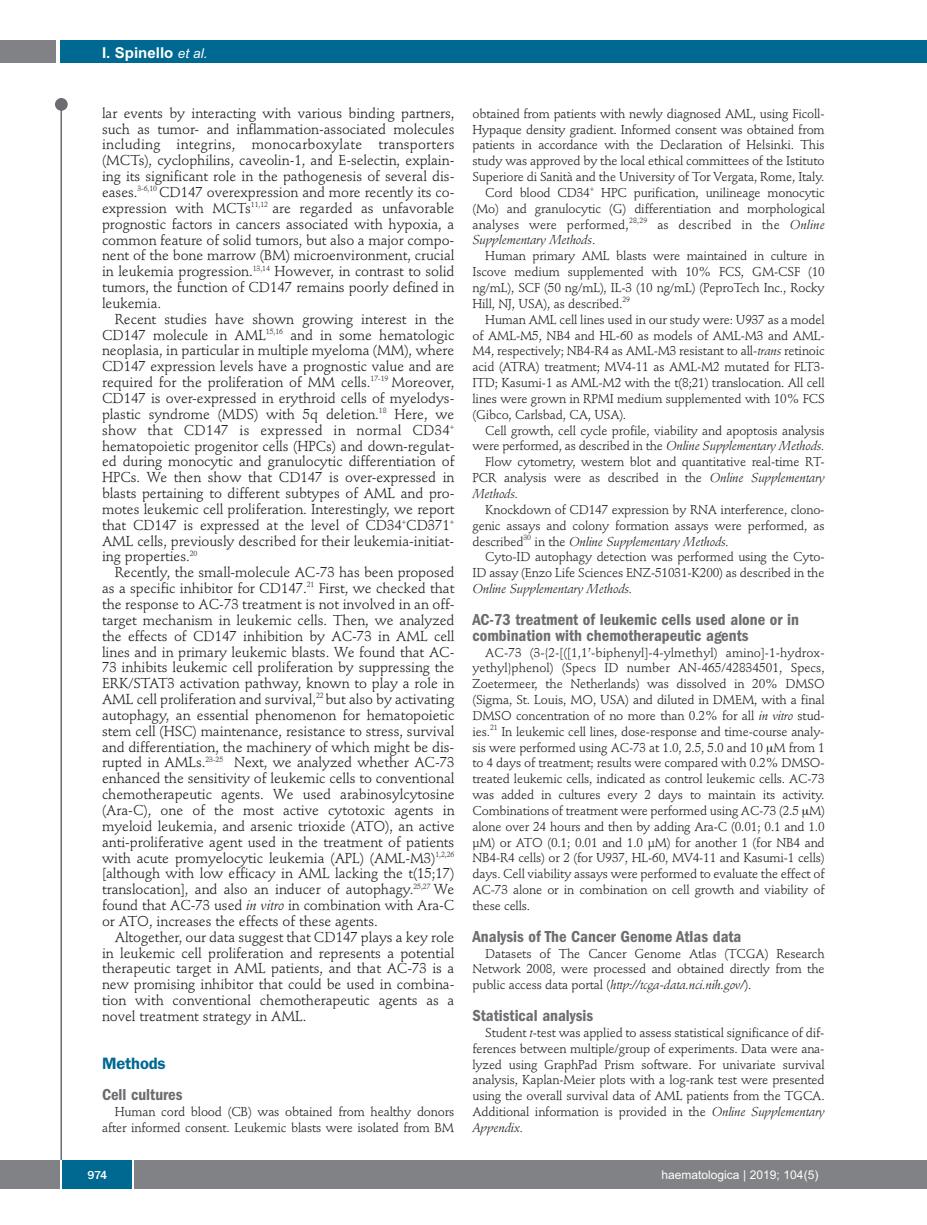
<style>
.page{position:relative;width:927px;height:1225px;background:#fff}
.page>*{position:absolute;margin:0;border:0;box-sizing:border-box;transform-origin:0 0}
.t1{font:600 condensed 16.5px/15.9px "Franklin Gothic";color:#6c6d70}
.t2{font:600 16.5px "Franklin Gothic";letter-spacing:-.01em;color:#006991}
.t3{font:700 15px "Arial";color:#fff}
.t4{font:14.25px/15.9px "Stempel Schneidler";letter-spacing:-.005em;color:#231f20;text-align:justify}
.t5{font:12.75px/15.9px "Stempel Schneidler";letter-spacing:-.015em;color:#231f20;text-align:justify}
.t6{font:italic 12.75px "Stempel Schneidler";letter-spacing:-.015em;color:#231f20}
.t7{font:12.75px "Stempel Schneidler";letter-spacing:.005em;color:#231f20}
.t8{font:12px "Arial";color:#fff}
.t9{font:500 12px "Franklin Gothic";color:#fff}
.s1{font-weight:400;font-style:italic;font-size:13.5px}
.s2{font-style:italic}
.s3{font-style:normal}
</style>
<div class="page">
<div style="left:911px;top:40px;width:16px;height:22px;background:#006991"></div>
<div style="left:910px;top:1160px;width:17px;height:28px;background:#808285"></div>
<div style="left:55px;top:98px;width:13px;height:13px;background:#6c6d70;border-radius:50%"></div>
<hr style="left:60px;top:101px;width:2px;height:1061px;background:#6c6d70">
<div style="left:60px;top:40px;width:852px;height:22px;background:#006991"></div>
<div style="left:0;top:40px;width:56px;height:22px;background:#808285"></div>
<div style="left:0;top:1160px;width:911px;height:28px;background:#808285"></div>
<div style="left:62px;top:1160px;width:71px;height:28px;background:#006991"></div>
<hr style="left:60px;top:1160px;width:2px;height:28px;background:#fff">
<svg style="left:133px;top:1160px;width:1px;height:28px"></svg>
<p class="t3" style="left:102px;top:44px;width:107px">I. Spinello <span class="s1">et al.</span></p>
<p class="t4" style="left:102px;top:106px;width:354px">lar events by interacting with various binding partners, such as tumor- and inflammation-associated molecules including integrins, monocarboxylate transporters (MCTs), cyclophilins, caveolin-1, and E-selectin, explain&shy;ing its significant role in the pathogenesis of several dis&shy;eases.<sup>3-6,10</sup> CD147 overexpression and more recently its co&shy;expression with MCTs<sup>11,12</sup> are regarded as unfavorable prognostic factors in cancers associated with hypoxia, a common feature of solid tumors, but also a major compo&shy;nent of the bone marrow (BM) microenvironment, crucial in leukemia progression.<sup>13,14</sup> However, in contrast to solid tumors, the function of CD147 remains poorly defined in leukemia.</p>
<p class="t4" style="left:102px;top:312px;width:354px;text-indent:13px">Recent studies have shown growing interest in the CD147 molecule in AML<sup>15,16</sup> and in some hematologic neoplasia, in particular in multiple myeloma (MM), where CD147 expression levels have a prognostic value and are required for the proliferation of MM cells.<sup>17-19</sup> Moreover, CD147 is over-expressed in erythroid cells of myelodys&shy;plastic syndrome (MDS) with 5q deletion.<sup>18</sup> Here, we show that CD147 is expressed in normal CD34<sup>+ </sup>hematopoietic progenitor cells (HPCs) and down-regulat&shy;ed during monocytic and granulocytic differentiation of HPCs. We then show that CD147 is over-expressed in blasts pertaining to different subtypes of AML and pro&shy;motes leukemic cell proliferation. Interestingly, we report that CD147 is expressed at the level of CD34<sup>+</sup>CD371<sup>+ </sup>AML cells, previously described for their leukemia-initiat&shy;ing properties.<sup>20</sup></p>
<p class="t4" style="left:102px;top:566px;width:354px;text-indent:13px">Recently, the small-molecule AC-73 has been proposed as a specific inhibitor for CD147.<sup>21</sup> First, we checked that the response to AC-73 treatment is not involved in an off&shy;target mechanism in leukemic cells. Then, we analyzed the effects of CD147 inhibition by AC-73 in AML cell lines and in primary leukemic blasts. We found that AC-73 inhibits leukemic cell proliferation by suppressing the ERK/STAT3 activation pathway, known to play a role in AML cell proliferation and survival,<sup>22</sup> but also by activating autophagy, an essential phenomenon for hematopoietic stem cell (HSC) maintenance, resistance to stress, survival and differentiation, the machinery of which might be dis&shy;rupted in AMLs.<sup>23-25</sup> Next, we analyzed whether AC-73 enhanced the sensitivity of leukemic cells to conventional chemotherapeutic agents. We used arabinosylcytosine (Ara-C), one of the most active cytotoxic agents in myeloid leukemia, and arsenic trioxide (ATO), an active anti-proliferative agent used in the treatment of patients with acute promyelocytic leukemia (APL) (AML-M3)<sup>1,2,26 </sup>[although with low efficacy in AML lacking the t(15;17) translocation], and also an inducer of autophagy.<sup>25,27</sup> We found that AC-73 used <span class="s2">in vitro</span> in combination with Ara-C or ATO, increases the effects of these agents.</p>
<p class="t4" style="left:102px;top:930px;width:354px;text-indent:13px">Altogether, our data suggest that CD147 plays a key role in leukemic cell proliferation and represents a potential therapeutic target in AML patients, and that AC-73 is a new promising inhibitor that could be used in combina&shy;tion with conventional chemotherapeutic agents as a novel treatment strategy in AML.</p>
<p class="t2" style="left:102px;top:1057px;width:65px">Methods</p>
<p class="t1" style="left:102px;top:1088px;width:82px">Cell cultures</p>
<p class="t5" style="left:102px;top:1105px;width:354px;text-align:right">Human cord blood (CB) was obtained from healthy donors after informed consent. Leukemic blasts were isolated from BM</p>
<p class="t5" style="left:472px;top:107px;width:354px">obtained from patients with newly diagnosed AML, using Ficoll-</p>
<p class="t5" style="left:472px;top:122px;width:354px">Hypaque density gradient. Informed consent was obtained from</p>
<p class="t5" style="left:472px;top:138px;width:354px">patients in accordance with the Declaration of Helsinki. This</p>
<p class="t5" style="left:472px;top:154px;width:354px">study was approved by the local ethical committees of the Istituto</p>
<p class="t5" style="left:472px;top:170px;width:354px">Superiore di Sanità and the University of Tor Vergata, Rome, Italy.</p>
<p class="t5" style="left:485px;top:186px;width:341px">Cord blood CD34<sup>+</sup> HPC purification, unilineage monocytic</p>
<p class="t5" style="left:472px;top:202px;width:354px">(Mo) and granulocytic (G) differentiation and morphological</p>
<p class="t7" style="left:472px;top:219px;width:354px">analyses were performed,<sup>28,29</sup> as described in the <span class="s2">Online</span></p>
<p class="t6" style="left:472px;top:235px;width:124px">Supplementary Methods<span class="s3">.</span></p>
<p class="t5" style="left:485px;top:249px;width:341px">Human primary AML blasts were maintained in culture in</p>
<p class="t5" style="left:472px;top:265px;width:354px">Iscove medium supplemented with 10% FCS, GM-CSF (10</p>
<p class="t5" style="left:472px;top:281px;width:354px">ng/mL), SCF (50 ng/mL), IL-3 (10 ng/mL) (PeproTech Inc., Rocky</p>
<p class="t5" style="left:472px;top:297px;width:159px">Hill, NJ, USA), as described.<sup>29</sup></p>
<p class="t5" style="left:485px;top:313px;width:341px">Human AML cell lines used in our study were: U937 as a model</p>
<p class="t5" style="left:472px;top:328px;width:354px">of AML-M5, NB4 and HL-60 as models of AML-M3 and AML-</p>
<p class="t5" style="left:472px;top:344px;width:354px">M4, respectively; NB4-R4 as AML-M3 resistant to all-<span class="s2">trans</span> retinoic</p>
<p class="t5" style="left:472px;top:360px;width:354px">acid (ATRA) treatment; MV4-11 as AML-M2 mutated for FLT3-</p>
<p class="t5" style="left:472px;top:376px;width:354px">ITD; Kasumi-1 as AML-M2 with the t(8;21) translocation. All cell</p>
<p class="t5" style="left:472px;top:392px;width:354px">lines were grown in RPMI medium supplemented with 10% FCS</p>
<p class="t5" style="left:472px;top:408px;width:155px">(Gibco, Carlsbad, CA, USA).</p>
<p class="t5" style="left:485px;top:423px;width:341px">Cell growth, cell cycle profile, viability and apoptosis analysis</p>
<p class="t5" style="left:472px;top:439px;width:354px">were performed, as described in the <span class="s2">Online Supplementary Methods.</span></p>
<p class="t5" style="left:485px;top:455px;width:341px">Flow cytometry, western blot and quantitative real-time RT-</p>
<p class="t5" style="left:472px;top:471px;width:354px">PCR analysis were as described in the <span class="s2">Online Supplementary</span></p>
<p class="t6" style="left:472px;top:488px;width:47px">Methods.</p>
<p class="t5" style="left:472px;top:503px;width:354px;text-indent:13px">Knockdown of CD147 expression by RNA interference, clono&shy;genic assays and colony formation assays were performed, as described<sup>30</sup> in the <span class="s2">Online Supplementary Methods.</span></p>
<p class="t5" style="left:472px;top:550px;width:354px;text-align:right">Cyto-ID autophagy detection was performed using the Cyto-<br>ID assay (Enzo Life Sciences ENZ-51031-K200) as described in the</p>
<p class="t6" style="left:472px;top:583px;width:161px">Online Supplementary Methods.</p>
<p class="t1" style="left:472px;top:613px;width:328px">AC-73 treatment of leukemic cells used alone or in combination with chemotherapeutic agents</p>
<p class="t5" style="left:472px;top:645px;width:354px;text-indent:13px">AC-73 (3-{2-[([1,1’-biphenyl]-4-ylmethyl) amino]-1-hydrox&shy;yethyl}phenol) (Specs ID number AN-465/42834501, Specs, Zoetermeer, the Netherlands) was dissolved in 20% DMSO (Sigma, St. Louis, MO, USA) and diluted in DMEM, with a final DMSO concentration of no more than 0.2% for all <span class="s2">in vitro</span> stud&shy;ies.<sup>21</sup> In leukemic cell lines, dose-response and time-course analy&shy;sis were performed using AC-73 at 1.0, 2.5, 5.0 and 10 M from 1 to 4 days of treatment; results were compared with 0.2% DMSO&shy;treated leukemic cells, indicated as control leukemic cells. AC-73 was added in cultures every 2 days to maintain its activity.<br>Combinations of treatment were performed using AC-73 (2.5 M) alone over 24 hours and then by adding Ara-C (0.01; 0.1 and 1.0 µM) or ATO (0.1; 0.01 and 1.0 µM) for another 1 (for NB4 and NB4-R4 cells) or 2 (for U937, HL-60, MV4-11 and Kasumi-1 cells) days. Cell viability assays were performed to evaluate the effect of AC-73 alone or in combination on cell growth and viability of these cells.</p>
<p class="t1" style="left:472px;top:929px;width:270px">Analysis of The Cancer Genome Atlas data</p>
<p class="t5" style="left:472px;top:946px;width:354px;text-indent:13px">Datasets of The Cancer Genome Atlas (TCGA) Research Network 2008, were processed and obtained directly from the public access data portal (<span class="s2">http://tcga-data.nci.nih.gov/</span>).</p>
<p class="t1" style="left:472px;top:1009px;width:122px">Statistical analysis</p>
<p class="t5" style="left:472px;top:1025px;width:354px;text-indent:13px">Student <span class="s2">t</span>-test was applied to assess statistical significance of dif&shy;ferences between multiple/group of experiments. Data were ana&shy;lyzed using GraphPad Prism software. For univariate survival analysis, Kaplan-Meier plots with a log-rank test were presented using the overall survival data of AML patients from the TGCA.<br>Additional information is provided in the <span class="s2">Online Supplementary Appendix.</span></p>
<p class="t9" style="left:87px;top:1167px;width:21px">974</p>
<p class="t8" style="left:661px;top:1167px;width:158px">haematologica | 2019; 104(5)</p>
</div>
